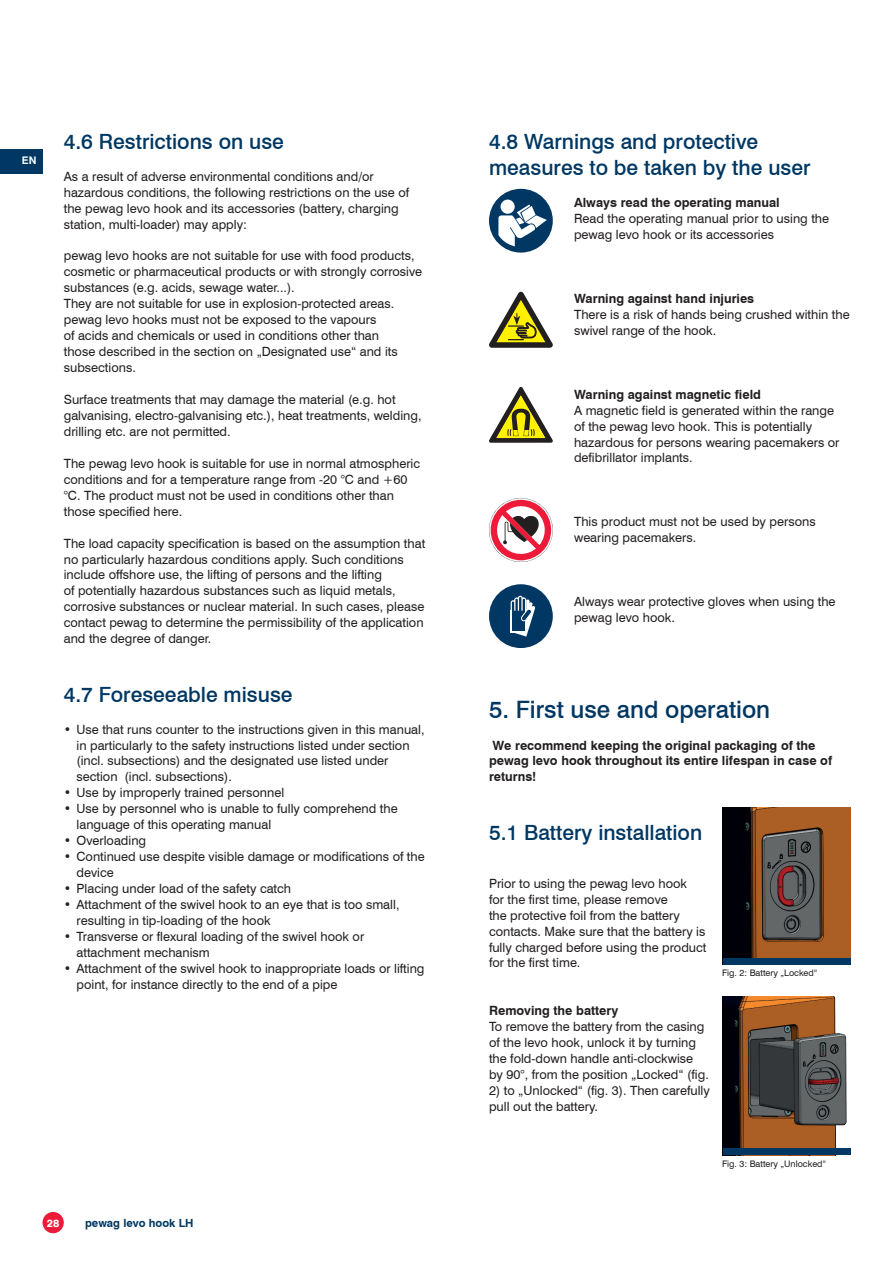
<style>
.page{position:relative;width:893px;height:1263px;background:#fff}
.page>*{position:absolute;margin:0;border:0;box-sizing:border-box;transform-origin:0 0}
.t1{font:500 24px "Swiss 721 BT";color:#003863}
.t2{font:500 21px/26.5px "Swiss 721 BT";color:#003863}
.t3{font:12.75px/15.9px "Swiss 721 BT";color:#231f20}
.t4{font:700 12.75px/15.9px "Swiss 721 BT";color:#231f20}
.t5{font:700 11.25px "Swiss 721 BT";color:#003863}
.t6{font:800 10.5px "Swiss 721 BT";color:#fff}
.t7{font:700 10.5px "Swiss 721 BT";color:#fff}
.t8{font:9px "Swiss 721 BT";color:#231f20}
</style>
<div class="page">
<div style="left:43px;top:1212px;width:21px;height:21px;background:#ed1a3a;border-radius:50%"></div>
<div style="left:0;top:149px;width:43px;height:25px;background:#003863"></div>
<div style="left:489px;top:189px;width:64px;height:64px;background:#003863;border-radius:50%"></div>
<div style="left:501px;top:200px;width:14px;height:14px;background:#fff;border-radius:50%"></div>
<svg style="left:498px;top:204px;width:49px;height:42px"></svg>
<svg style="left:489px;top:292px;width:64px;height:56px"></svg>
<div style="left:489px;top:584px;width:64px;height:64px;background:#003863;border-radius:50%"></div>
<svg style="left:511px;top:596px;width:24px;height:41px"></svg>
<svg style="left:489px;top:498px;width:64px;height:64px"></svg>
<svg style="left:489px;top:387px;width:64px;height:56px"></svg>
<img style="left:723px;top:807px;width:127px;height:151px">
<img style="left:723px;top:997px;width:127px;height:152px">
<div style="left:723px;top:958px;width:127px;height:7px;background:#003863"></div>
<div style="left:723px;top:1149px;width:127px;height:6px;background:#003863"></div>
<p class="t7" style="left:22px;top:154px;width:16px">EN</p>
<h2 class="t2" style="left:64px;top:128px;width:222px">4.6 Restrictions on use</h2>
<p class="t3" style="left:64px;top:168px;width:347px">As a result of adverse environmental conditions and/or hazardous conditions, the following restrictions on the use of the pewag levo hook and its accessories (battery, charging station, multi-loader) may apply:</p>
<p class="t3" style="left:64px;top:248px;width:360px">pewag levo hooks are not suitable for use with food products, cosmetic or pharmaceutical products or with strongly corrosive substances (e.g. acids, sewage water...).<br>They are not suitable for use in explosion-protected areas. pewag levo hooks must not be exposed to the vapours<br>of acids and chemicals or used in conditions other than<br>those described in the section on „Designated use“ and its subsections.</p>
<p class="t3" style="left:64px;top:391px;width:359px">Surface treatments that may damage the material (e.g. hot galvanising, electro-galvanising etc.), heat treatments, welding, drilling etc. are not permitted.</p>
<p class="t3" style="left:64px;top:455px;width:358px">The pewag levo hook is suitable for use in normal atmospheric conditions and for a temperature range from -20 °C and +60 °C. The product must not be used in conditions other than those specified here.</p>
<p class="t3" style="left:64px;top:535px;width:363px">The load capacity specification is based on the assumption that no particularly hazardous conditions apply. Such conditions include offshore use, the lifting of persons and the lifting<br>of potentially hazardous substances such as liquid metals, corrosive substances or nuclear material. In such cases, please contact pewag to determine the permissibility of the application and the degree of danger.</p>
<h2 class="t2" style="left:64px;top:681px;width:230px">4.7 Foreseeable misuse</h2>
<p class="t3" style="left:77px;top:721px;width:349px;text-indent:-13px">• Use that runs counter to the instructions given in this manual, in particularly to the safety instructions listed under section (incl. subsections) and the designated use listed under section (incl. subsections).</p>
<p class="t3" style="left:64px;top:785px;width:222px">• Use by improperly trained personnel</p>
<p class="t3" style="left:77px;top:801px;width:323px;text-indent:-13px">• Use by personnel who is unable to fully comprehend the language of this operating manual</p>
<p class="t3" style="left:64px;top:833px;width:84px">• Overloading</p>
<p class="t3" style="left:77px;top:848px;width:350px;text-indent:-13px">• Continued use despite visible damage or modifications of the device</p>
<p class="t3" style="left:64px;top:880px;width:229px">• Placing under load of the safety catch</p>
<p class="t3" style="left:77px;top:896px;width:324px;text-indent:-13px">• Attachment of the swivel hook to an eye that is too small, resulting in tip-loading of the hook</p>
<p class="t3" style="left:77px;top:928px;width:289px;text-indent:-13px">• Transverse or flexural loading of the swivel hook or attachment mechanism</p>
<p class="t3" style="left:77px;top:960px;width:350px;text-indent:-13px">• Attachment of the swivel hook to inappropriate loads or lifting point, for instance directly to the end of a pipe</p>
<p class="t6" style="left:47px;top:1216px;width:14px">28</p>
<p class="t5" style="left:85px;top:1216px;width:110px">pewag levo hook LH</p>
<h2 class="t2" style="left:489px;top:128px;width:323px">4.8 Warnings and protective measures to be taken by the user</h2>
<p class="t4" style="left:574px;top:195px;width:207px">Always read the operating manual</p>
<p class="t3" style="left:574px;top:211px;width:257px">Read the operating manual prior to using the pewag levo hook or its accessories</p>
<p class="t4" style="left:574px;top:290px;width:182px">Warning against hand injuries</p>
<p class="t3" style="left:574px;top:306px;width:277px">There is a risk of hands being crushed within the swivel range of the hook.</p>
<p class="t4" style="left:574px;top:386px;width:188px">Warning against magnetic field</p>
<p class="t3" style="left:574px;top:402px;width:267px">A magnetic field is generated within the range of the pewag levo hook. This is potentially hazardous for persons wearing pacemakers or defibrillator implants.</p>
<p class="t3" style="left:574px;top:514px;width:243px">This product must not be used by persons wearing pacemakers.</p>
<p class="t3" style="left:574px;top:593px;width:263px">Always wear protective gloves when using the pewag levo hook.</p>
<h1 class="t1" style="left:489px;top:694px;width:283px">5. First use and operation</h1>
<p class="t4" style="left:489px;top:737px;width:345px">We recommend keeping the original packaging of the pewag levo hook throughout its entire lifespan in case of returns!</p>
<h2 class="t2" style="left:489px;top:819px;width:215px">5.1 Battery installation</h2>
<p class="t3" style="left:489px;top:875px;width:219px">Prior to using the pewag levo hook<br>for the first time, please remove<br>the protective foil from the battery contacts. Make sure that the battery is fully charged before using the product for the first time.</p>
<p class="t4" style="left:489px;top:1003px;width:131px">Removing the battery</p>
<p class="t3" style="left:489px;top:1019px;width:221px">To remove the battery from the casing of the levo hook, unlock it by turning the fold-down handle anti-clockwise by 90°, from the position „Locked“ (fig.</p>
<p class="t3" style="left:489px;top:1082px;width:222px">2) to „Unlocked“ (fig. 3). Then carefully pull out the battery.</p>
<p class="t8" style="left:722px;top:967px;width:97px">Fig. 2: Battery „Locked“</p>
<p class="t8" style="left:722px;top:1158px;width:106px">Fig. 3: Battery „Unlocked“</p>
</div>
